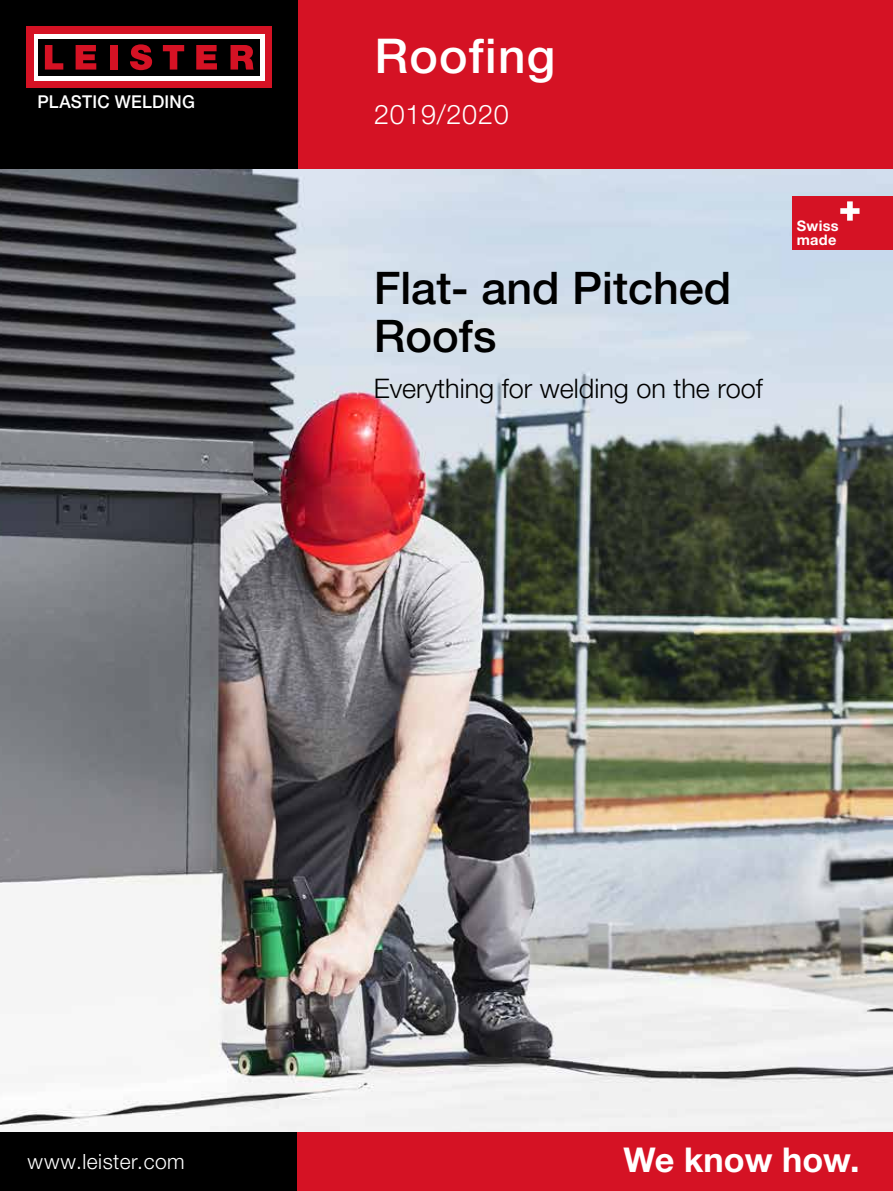
<style>
.page{position:relative;width:893px;height:1191px;background:#fff}
.page>*{position:absolute;margin:0;border:0;box-sizing:border-box;transform-origin:0 0}
.t1{font:500 48px "Helvetica Neue LTW1 G";letter-spacing:.025em;color:#fff}
.t2{font:500 45px/48px "Helvetica Neue LTW1 G";color:#000}
.t3{font:700 34.2px "Helvetica Neue LTW1 G";color:#fff}
.t4{font:300 27px "Helvetica Neue LTW1 G";color:#000}
.t5{font:300 27px "Helvetica Neue LTW1 G";letter-spacing:.025em;color:#fff}
.t6{font:300 21px "Helvetica Neue LTW1 G";letter-spacing:.025em;color:#fff}
.t7{font:500 17.7px "Helvetica Neue LTW1 G";letter-spacing:.015em;color:#fff;scale:.96 1}
.t8{font:700 14.55px/13.6px "Helvetica Neue LTW1 G";letter-spacing:.015em;color:#fff}
</style>
<div class="page">
<img style="left:0;top:168px;width:893px;height:964px">
<div style="left:298px;top:0;width:595px;height:168px;background:#d51224"></div>
<div style="left:0;top:1132px;width:298px;height:59px;background:#000"></div>
<div style="left:0;top:0;width:298px;height:168px;background:#000"></div>
<div style="left:298px;top:1132px;width:595px;height:59px;background:#d51224"></div>
<div style="left:792px;top:196px;width:101px;height:54px;background:#d51224"></div>
<svg style="left:840px;top:201px;width:19px;height:20px"></svg>
<div style="left:26px;top:27px;width:246px;height:61px;background:#d51224"></div>
<div style="left:34px;top:34px;width:231px;height:47px;background:#fff"></div>
<div style="left:39px;top:39px;width:221px;height:37px;background:#000"></div>
<svg style="left:45px;top:45px;width:18px;height:25px"></svg>
<svg style="left:76px;top:45px;width:20px;height:25px"></svg>
<div style="left:110px;top:45px;width:7px;height:25px;background:#d51224"></div>
<svg style="left:130px;top:44px;width:22px;height:26px"></svg>
<svg style="left:163px;top:45px;width:21px;height:25px"></svg>
<svg style="left:196px;top:45px;width:21px;height:25px"></svg>
<svg style="left:230px;top:45px;width:24px;height:25px"></svg>
<p class="t7" style="left:37px;top:91px;width:166px">PLASTIC WELDING</p>
<h1 class="t1" style="left:375px;top:27px;width:182px">Roofing</h1>
<p class="t5" style="left:374px;top:98px;width:136px">2019/2020</p>
<h2 class="t2" style="left:374px;top:264px;width:359px">Flat- and Pitched<br>Roofs</h2>
<p class="t4" style="left:374px;top:372px;width:391px">Everything for welding on the roof</p>
<p class="t8" style="left:797px;top:219px;width:43px">Swiss made</p>
<p class="t6" style="left:28px;top:1148px;width:159px">www.leister.com</p>
<p class="t3" style="left:623px;top:1139px;width:238px">We know how.</p>
</div>
